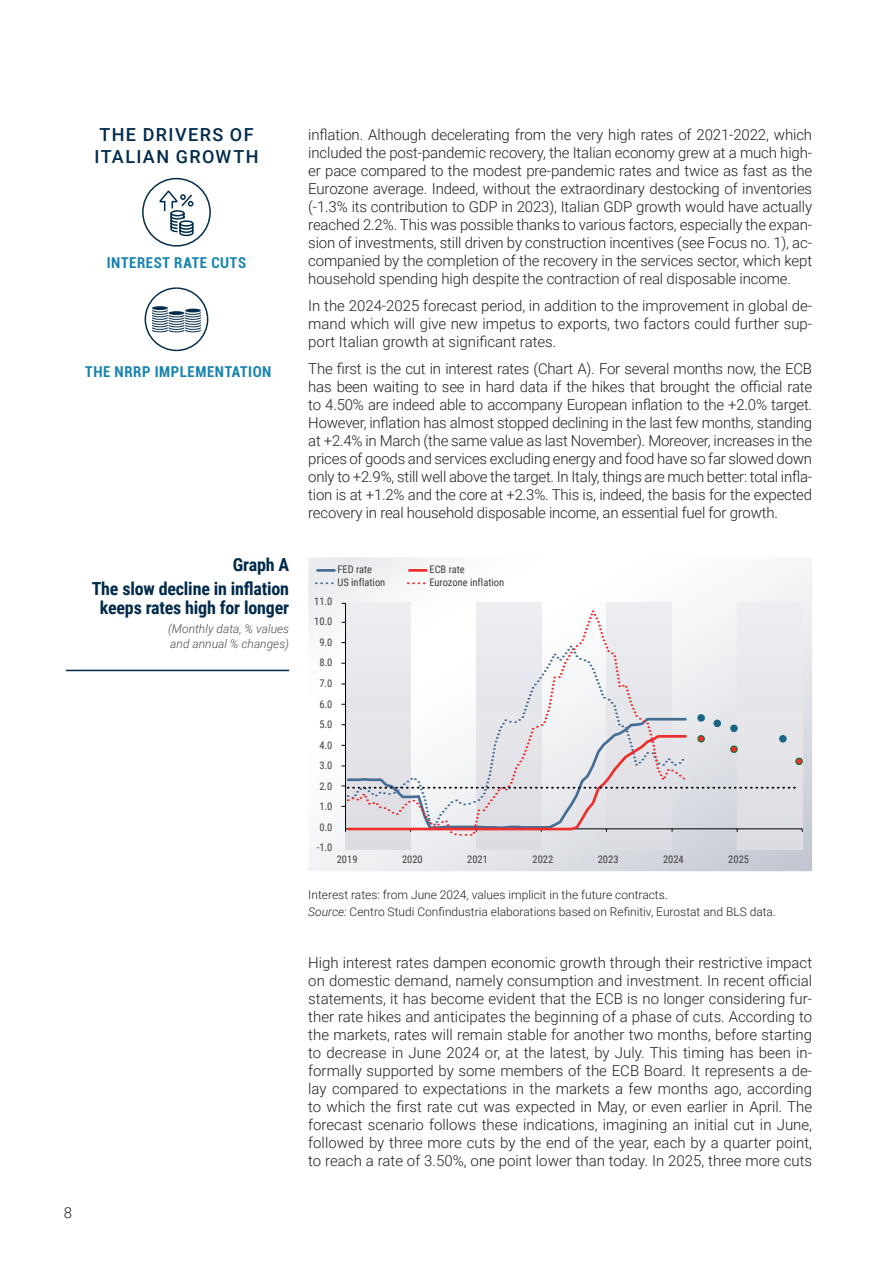
<style>
.page{position:relative;width:893px;height:1263px;background:#fff}
.page>*{position:absolute;margin:0;border:0;box-sizing:border-box;transform-origin:0 0}
.t1{font:700 18px/23.7px "Roboto Condensed";letter-spacing:-.01em;color:#022b4b;text-align:right}
.t2{font:500 18px/21.6px "Roboto";letter-spacing:.08em;color:#022b4b}
.t3{font:300 15px/18px "Roboto";letter-spacing:-.01em;color:#231f20;text-align:justify}
.t4{font:700 condensed 15px "Roboto";letter-spacing:.04em;color:#1582af}
.t5{font:300 12px/16.5px "Roboto";color:#231f20}
.t6{font:italic 300 12px/15px "Roboto";color:#4b4c4d}
.t7{font:10.5px/12.9px "Roboto Condensed";color:#3e3e3f}
.s1{font-style:italic}
</style>
<div class="page">
<svg style="left:308px;top:557px;width:504px;height:314px"></svg>
<div style="left:346px;top:603px;width:65px;height:246px;background:linear-gradient(to right,#e2e3e8,#e2e3e8)"></div>
<div style="left:476px;top:603px;width:65px;height:246px;background:linear-gradient(to right,#e2e3e8,#e2e3e8)"></div>
<div style="left:607px;top:603px;width:65px;height:246px;background:linear-gradient(to right,#e2e3e8,#e2e3e8)"></div>
<div style="left:737px;top:603px;width:65px;height:246px;background:#e7e9ed"></div>
<hr style="left:345px;top:603px;width:1px;height:229px;background:#000001">
<div style="left:697px;top:714px;width:8px;height:8px;border:1px solid #1a6483;border-radius:50%"></div>
<svg style="left:347px;top:610px;width:338px;height:226px;fill:#ebecf0"></svg>
<svg style="left:341px;top:715px;width:462px;height:117px"></svg>
<hr style="left:317px;top:569px;width:17px;height:3px;background:#456c93">
<svg style="left:315px;top:582px;width:19px;height:2px"></svg>
<hr style="left:409px;top:569px;width:17px;height:3px;background:#ee2d2d">
<svg style="left:407px;top:582px;width:19px;height:2px"></svg>
<hr style="left:66px;top:670px;width:223px;height:1px;background:#022b4b">
<svg style="left:159px;top:190px;width:35px;height:47px"></svg>
<div style="left:142px;top:178px;width:69px;height:69px;border:2px solid #022b4b;border-radius:50%"></div>
<svg style="left:145px;top:287px;width:63px;height:64px"></svg>
<p class="t2" style="left:94px;top:123px;width:165px">THE DRIVERS OF<br>ITALIAN GROWTH</p>
<p class="t4" style="left:107px;top:252px;width:141px">INTEREST RATE CUTS</p>
<p class="t4" style="left:85px;top:361px;width:188px">THE NRRP IMPLEMENTATION</p>
<p class="t1" style="left:92px;top:552px;width:199px">Graph A<br>The slow decline in inflation</p>
<p class="t1" style="left:100px;top:595px;width:191px">keeps rates high for longer</p>
<p class="t6" style="left:168px;top:621px;width:122px">(Monthly data, % values and annual % changes)</p>
<p class="t3" style="left:64px;top:1203px;width:10px">8</p>
<p class="t3" style="left:308px;top:125px;width:505px">inflation. Although decelerating from the very high rates of 2021-2022, which included the post-pandemic recovery, the Italian economy grew at a much high&shy;er pace compared to the modest pre-pandemic rates and twice as fast as the Eurozone average. Indeed, without the extraordinary destocking of inventories (-1.3% its contribution to GDP in 2023), Italian GDP growth would have actually reached 2.2%. This was possible thanks to various factors, especially the expan&shy;sion of investments, still driven by construction incentives (see Focus no. 1), ac&shy;companied by the completion of the recovery in the services sector, which kept household spending high despite the contraction of real disposable income.</p>
<p class="t3" style="left:308px;top:296px;width:505px">In the 2024-2025 forecast period, in addition to the improvement in global de&shy;mand which will give new impetus to exports, two factors could further sup&shy;port Italian growth at significant rates.</p>
<p class="t3" style="left:308px;top:359px;width:505px">The first is the cut in interest rates (Chart A). For several months now, the ECB has been waiting to see in hard data if the hikes that brought the official rate to 4.50% are indeed able to accompany European inflation to the +2.0% target.<br>However, inflation has almost stopped declining in the last few months, standing at +2.4% in March (the same value as last November). Moreover, increases in the prices of goods and services excluding energy and food have so far slowed down only to +2.9%, still well above the target. In Italy, things are much better: total infla&shy;tion is at +1.2% and the core at +2.3%. This is, indeed, the basis for the expected recovery in real household disposable income, an essential fuel for growth.</p>
<p class="t7" style="left:337px;top:563px;width:49px">FED rate<br>US inflation</p>
<p class="t7" style="left:429px;top:563px;width:76px">ECB rate<br>Eurozone inflation</p>
<p class="t7" style="left:314px;top:594px;width:20px">11.0</p>
<p class="t7" style="left:314px;top:615px;width:20px">10.0</p>
<p class="t7" style="left:319px;top:635px;width:15px">9.0</p>
<p class="t7" style="left:319px;top:656px;width:15px">8.0</p>
<p class="t7" style="left:319px;top:677px;width:15px">7.0</p>
<p class="t7" style="left:319px;top:697px;width:15px">6.0</p>
<p class="t7" style="left:319px;top:718px;width:15px">5.0</p>
<p class="t7" style="left:319px;top:738px;width:15px">4.0</p>
<p class="t7" style="left:319px;top:758px;width:15px">3.0</p>
<p class="t7" style="left:319px;top:779px;width:15px">2.0</p>
<p class="t7" style="left:319px;top:800px;width:15px">1.0</p>
<p class="t7" style="left:319px;top:820px;width:15px">0.0</p>
<p class="t7" style="left:317px;top:841px;width:17px">-1.0</p>
<p class="t7" style="left:337px;top:852px;width:22px">2019</p>
<p class="t7" style="left:402px;top:852px;width:22px">2020</p>
<p class="t7" style="left:467px;top:852px;width:22px">2021</p>
<p class="t7" style="left:532px;top:852px;width:22px">2022</p>
<p class="t7" style="left:598px;top:852px;width:22px">2023</p>
<p class="t7" style="left:663px;top:852px;width:22px">2024</p>
<p class="t7" style="left:728px;top:852px;width:22px">2025</p>
<p class="t5" style="left:308px;top:886px;width:469px">Interest rates: from June 2024, values implicit in the future contracts.<br><span class="s1">Source:</span> Centro Studi Confindustria elaborations based on Refinitiv, Eurostat and BLS data.</p>
<p class="t3" style="left:308px;top:953px;width:505px">High interest rates dampen economic growth through their restrictive impact on domestic demand, namely consumption and investment. In recent official statements, it has become evident that the ECB is no longer considering fur&shy;ther rate hikes and anticipates the beginning of a phase of cuts. According to the markets, rates will remain stable for another two months, before starting to decrease in June 2024 or, at the latest, by July. This timing has been in&shy;formally supported by some members of the ECB Board. It represents a de&shy;lay compared to expectations in the markets a few months ago, according to which the first rate cut was expected in May, or even earlier in April. The forecast scenario follows these indications, imagining an initial cut in June, followed by three more cuts by the end of the year, each by a quarter point, to reach a rate of 3.50%, one point lower than today. In 2025, three more cuts</p>
</div>
